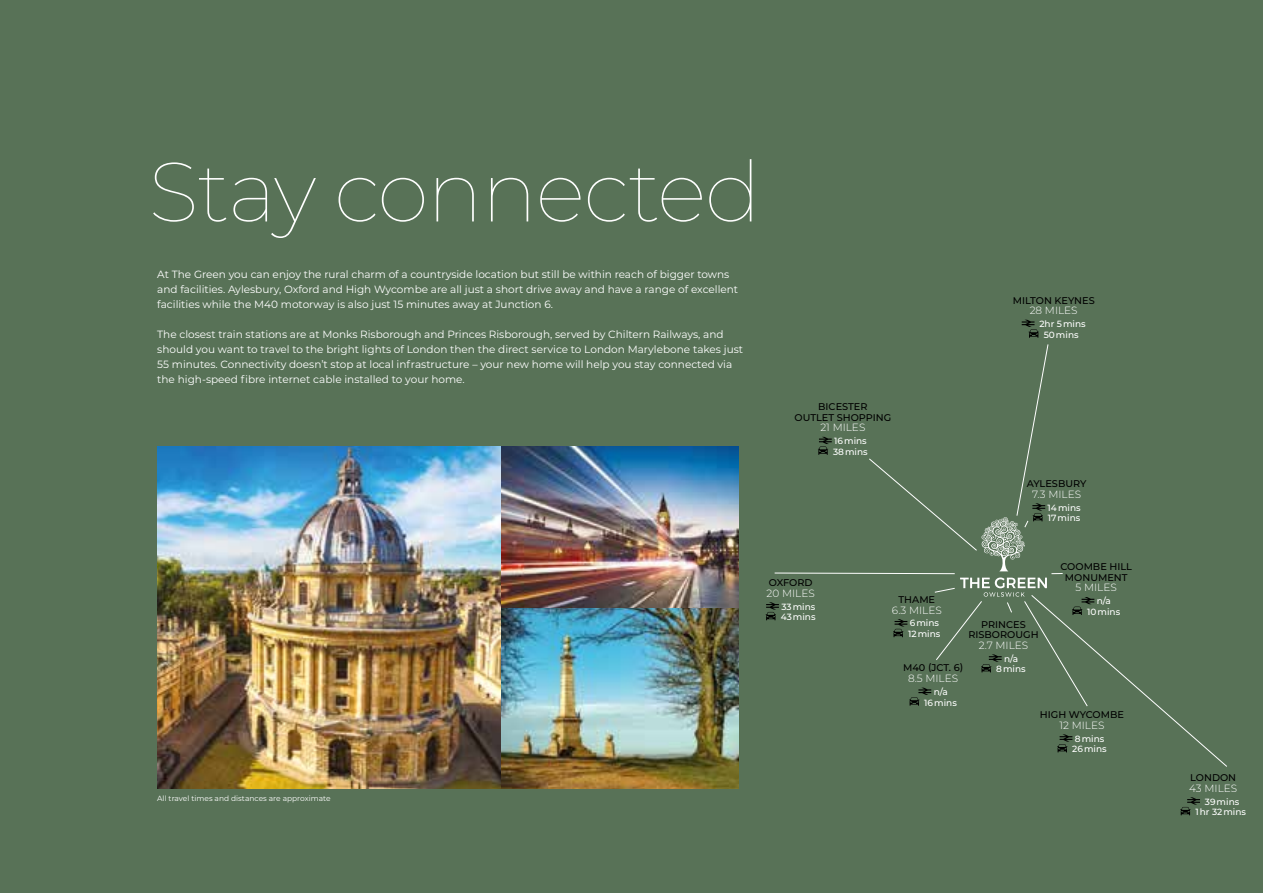
<style>
.page{position:relative;width:1263px;height:893px;background:#587257}
.page>*{position:absolute;margin:0;border:0;box-sizing:border-box;transform-origin:0 0}
.t1{font:100 84px "Montserrat";letter-spacing:-.02em;color:#fff}
.t2{font:10.5px/15px "Montserrat";color:#fff}
.t3{font:300 10.5px "Montserrat";color:#fff}
.t4{font:500 9.75px/10.5px "Montserrat";color:#000;text-align:center}
.t5{font:500 9px/10.8px "Montserrat";color:#fff}
.t6{font:7.5px "Montserrat";color:#fff}
</style>
<div class="page">
<img style="left:158px;top:446px;width:344px;height:342px">
<img style="left:502px;top:608px;width:237px;height:180px">
<img style="left:502px;top:446px;width:237px;height:162px">
<svg style="left:1022px;top:320px;width:17px;height:18px"></svg>
<svg style="left:1180px;top:797px;width:20px;height:18px"></svg>
<svg style="left:766px;top:344px;width:461px;height:423px"></svg>
<h1 class="t1" style="left:148px;top:136px;width:614px">Stay connected</h1>
<p class="t2" style="left:157px;top:266px;width:582px">At The Green you can enjoy the rural charm of a countryside location but still be within reach of bigger towns and facilities. Aylesbury, Oxford and High Wycombe are all just a short drive away and have a range of excellent facilities while the M40 motorway is also just 15 minutes away at Junction 6.</p>
<p class="t2" style="left:157px;top:326px;width:587px">The closest train stations are at Monks Risborough and Princes Risborough, served by Chiltern Railways, and should you want to travel to the bright lights of London then the direct service to London Marylebone takes just 55 minutes. Connectivity doesn’t stop at local infrastructure – your new home will help you stay connected via the high-speed fibre internet cable installed to your home.</p>
<p class="t4" style="left:794px;top:401px;width:98px">BICESTER<br>OUTLET SHOPPING</p>
<p class="t3" style="left:820px;top:420px;width:47px">21 MILES</p>
<p class="t5" style="left:833px;top:435px;width:36px">16mins<br>38mins</p>
<p class="t4" style="left:1013px;top:294px;width:84px">MILTON KEYNES</p>
<p class="t3" style="left:1030px;top:303px;width:49px">28 MILES</p>
<p class="t5" style="left:1039px;top:318px;width:48px;text-align:center">2hr 5mins<br>50mins</p>
<p class="t4" style="left:1027px;top:478px;width:61px">AYLESBURY</p>
<p class="t3" style="left:1032px;top:487px;width:50px">7.3 MILES</p>
<p class="t5" style="left:1048px;top:502px;width:35px">14mins<br>17mins</p>
<p class="t4" style="left:769px;top:577px;width:45px">OXFORD</p>
<p class="t3" style="left:767px;top:586px;width:50px">20 MILES</p>
<p class="t5" style="left:781px;top:601px;width:36px">33mins<br>43mins</p>
<p class="t4" style="left:898px;top:594px;width:38px">THAME</p>
<p class="t3" style="left:892px;top:603px;width:51px">6.3 MILES</p>
<p class="t5" style="left:908px;top:617px;width:34px">6mins<br>12mins</p>
<p class="t4" style="left:903px;top:662px;width:62px">M40 (JCT. 6)</p>
<p class="t3" style="left:908px;top:671px;width:52px">8.5 MILES</p>
<p class="t5" style="left:924px;top:686px;width:34px;text-align:center">n/a<br>16mins</p>
<p class="t4" style="left:968px;top:619px;width:72px">PRINCES<br>RISBOROUGH</p>
<p class="t3" style="left:979px;top:638px;width:51px">2.7 MILES</p>
<p class="t5" style="left:996px;top:653px;width:31px;text-align:center">n/a<br>8mins</p>
<p class="t4" style="left:1060px;top:561px;width:73px">COOMBE HILL<br>MONUMENT</p>
<p class="t3" style="left:1075px;top:580px;width:43px">5 MILES</p>
<p class="t5" style="left:1087px;top:595px;width:35px;text-align:center">n/a<br>10mins</p>
<p class="t4" style="left:1040px;top:709px;width:86px">HIGH WYCOMBE</p>
<p class="t3" style="left:1059px;top:718px;width:47px">12 MILES</p>
<p class="t5" style="left:1072px;top:733px;width:36px">8mins<br>26mins</p>
<p class="t6" style="left:157px;top:793px;width:175px">All travel times and distances are approximate</p>
<p class="t4" style="left:1190px;top:772px;width:47px">LONDON</p>
<p class="t3" style="left:1189px;top:781px;width:49px">43 MILES</p>
<p class="t5" style="left:1195px;top:796px;width:52px;text-align:center">39mins<br>1hr 32mins</p>
</div>
